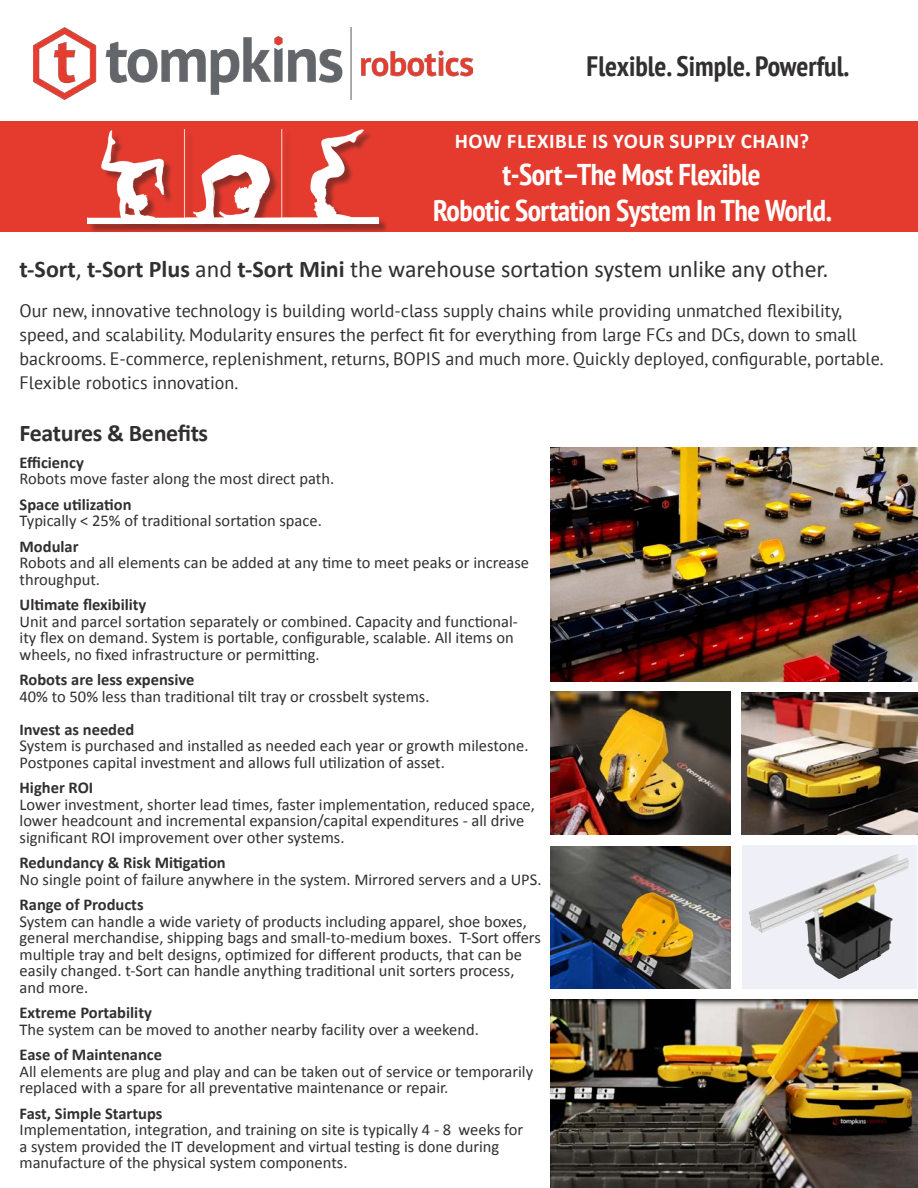
<style>
.page{position:relative;width:918px;height:1188px;background:#fff}
.page>*{position:absolute;margin:0;border:0;box-sizing:border-box;transform-origin:0 0}
.t1{font:700 condensed 30px "PT Sans";letter-spacing:-.015em;color:#fff}
.t2{font:700 condensed 28.05px "PT Sans";color:#312f30}
.t3{font:24px "Calibri";color:#312f30}
.t4{font:700 24px "Calibri";letter-spacing:-.015em;color:#312f30}
.t5{font:700 21px "Calibri";letter-spacing:.025em;color:#fff}
.t6{font:18px/24px "PT Sans";color:#312f30}
.t7{font:16.5px/16.5px "Calibri";color:#312f30}
.t8{font:700 16.5px "Calibri";color:#312f30}
.s1{font-weight:700}
</style>
<div class="page">
<div style="left:743px;top:845px;width:174px;height:144px;background:#eff0f7"></div>
<img style="left:742px;top:847px;width:167px;height:137px">
<img style="left:34px;top:27px;width:438px;height:73px">
<img style="left:550px;top:448px;width:368px;height:234px">
<img style="left:550px;top:692px;width:180px;height:143px">
<img style="left:741px;top:692px;width:177px;height:142px">
<img style="left:550px;top:999px;width:368px;height:189px">
<div style="left:0;top:121px;width:918px;height:111px;background:#e53b2e"></div>
<div style="left:89px;top:131px;width:299px;height:102px;background:#231f20;opacity:.45"></div>
<img style="left:87px;top:130px;width:292px;height:94px">
<img style="left:550px;top:846px;width:180px;height:143px">
<p class="t2" style="left:587px;top:47px;width:264px">Flexible. Simple. Powerful.</p>
<p class="t5" style="left:455px;top:127px;width:356px">HOW FLEXIBLE IS YOUR SUPPLY CHAIN?</p>
<p class="t1" style="left:503px;top:155px;width:260px">t-Sort–The Most Flexible</p>
<p class="t1" style="left:433px;top:191px;width:400px">Robotic Sortation System In The World.</p>
<p class="t3" style="left:20px;top:253px;width:811px"><span class="s1">t-Sort</span>, <span class="s1">t-Sort Plus</span> and <span class="s1">t-Sort Mini</span> the warehouse sortation system unlike any other.</p>
<p class="t6" style="left:20px;top:298px;width:866px">Our new, innovative technology is building world-class supply chains while providing unmatched flexibility, speed, and scalability. Modularity ensures the perfect fit for everything from large FCs and DCs, down to small backrooms. E-commerce, replenishment, returns, BOPIS and much more. Quickly deployed, configurable, portable.<br>Flexible robotics innovation.</p>
<p class="t4" style="left:20px;top:417px;width:190px">Features &amp; Benefits</p>
<p class="t8" style="left:20px;top:452px;width:66px">Efficiency</p>
<p class="t7" style="left:20px;top:471px;width:316px">Robots move faster along the most direct path.</p>
<p class="t8" style="left:20px;top:494px;width:114px">Space utilization</p>
<p class="t7" style="left:20px;top:513px;width:304px">Typically &lt; 25% of traditional sortation space.</p>
<p class="t8" style="left:20px;top:536px;width:61px">Modular</p>
<p class="t7" style="left:20px;top:555px;width:511px">Robots and all elements can be added at any time to meet peaks or increase throughput.</p>
<p class="t8" style="left:20px;top:594px;width:128px">Ultimate flexibility</p>
<p class="t7" style="left:20px;top:613px;width:500px">Unit and parcel sortation separately or combined. Capacity and functional&shy;ity flex on demand. System is portable, configurable, scalable. All items on wheels, no fixed infrastructure or permitting.</p>
<p class="t8" style="left:20px;top:669px;width:176px">Robots are less expensive</p>
<p class="t7" style="left:20px;top:688px;width:411px">40% to 50% less than traditional tilt tray or crossbelt systems.</p>
<p class="t8" style="left:20px;top:719px;width:116px">Invest as needed</p>
<p class="t7" style="left:20px;top:738px;width:510px">System is purchased and installed as needed each year or growth milestone.<br>Postpones capital investment and allows full utilization of asset.</p>
<p class="t8" style="left:20px;top:777px;width:75px">Higher ROI</p>
<p class="t7" style="left:20px;top:796px;width:517px">Lower investment, shorter lead times, faster implementation, reduced space, lower headcount and incremental expansion/capital expenditures - all drive significant ROI improvement over other systems.</p>
<p class="t8" style="left:20px;top:852px;width:208px">Redundancy &amp; Risk Mitigation</p>
<p class="t7" style="left:20px;top:871px;width:524px">No single point of failure anywhere in the system. Mirrored servers and a UPS.</p>
<p class="t8" style="left:20px;top:894px;width:126px">Range of Products</p>
<p class="t7" style="left:20px;top:913px;width:523px">System can handle a wide variety of products including apparel, shoe boxes, general merchandise, shipping bags and small-to-medium boxes. T-Sort offers multiple tray and belt designs, optimized for different products, that can be easily changed. t-Sort can handle anything traditional unit sorters process,</p>
<p class="t7" style="left:20px;top:979px;width:70px">and more.</p>
<p class="t8" style="left:20px;top:1002px;width:134px">Extreme Portability</p>
<p class="t7" style="left:20px;top:1021px;width:461px">The system can be moved to another nearby facility over a weekend.</p>
<p class="t8" style="left:20px;top:1044px;width:144px">Ease of Maintenance</p>
<p class="t7" style="left:20px;top:1063px;width:515px">All elements are plug and play and can be taken out of service or temporarily replaced with a spare for all preventative maintenance or repair.</p>
<p class="t8" style="left:20px;top:1103px;width:144px">Fast, Simple Startups</p>
<p class="t7" style="left:20px;top:1121px;width:505px">Implementation, integration, and training on site is typically 4 - 8 weeks for</p>
<p class="t7" style="left:20px;top:1138px;width:481px">a system provided the IT development and virtual testing is done during</p>
<p class="t7" style="left:20px;top:1154px;width:329px">manufacture of the physical system components.</p>
</div>
